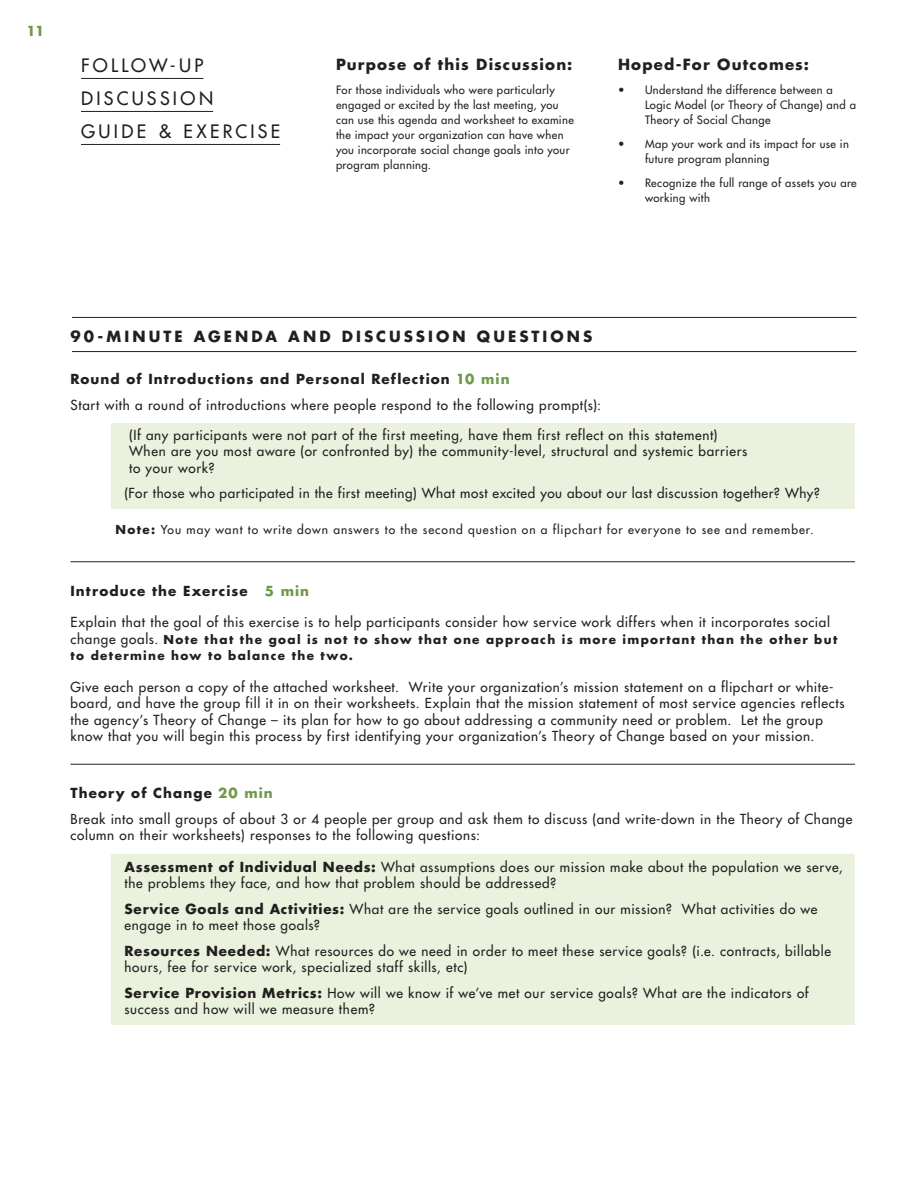
<style>
.page{position:relative;width:918px;height:1188px;background:#fff}
.page>*{position:absolute;margin:0;border:0;box-sizing:border-box;transform-origin:0 0}
.t1{font:500 18px/33px "Futura Std";letter-spacing:.18em;color:#231f20}
.t2{font:700 15px "Futura Std";letter-spacing:.08em;color:#231f20}
.t3{font:700 15px "Futura Std";letter-spacing:.205em;color:#231f20}
.t4{font:500 13.5px/16.5px "Futura Std";letter-spacing:.05em;color:#231f20}
.t5{font:700 13.5px "Futura Std";letter-spacing:.085em;color:#231f20}
.t6{font:700 13.5px "Futura Std";color:#6f984b}
.t7{font:700 12px/16.5px "Futura Std";letter-spacing:.11em;color:#231f20}
.t8{font:500 12px "Futura Std";letter-spacing:.08em;color:#231f20}
.t9{font:500 11.25px/15px "Futura Std";letter-spacing:.035em;color:#231f20}
.s1{font-weight:700}
.s2{font-weight:700;color:#6f984b}
.s3{font-weight:500;font-size:13.5px}
</style>
<div class="page">
<div style="left:112px;top:423px;width:743px;height:86px;background:#eaf1dd"></div>
<div style="left:112px;top:854px;width:743px;height:171px;background:#eaf1dd"></div>
<hr style="left:70px;top:561px;width:785px;height:1px;background:#231f20">
<hr style="left:70px;top:764px;width:785px;height:1px;background:#231f20">
<hr style="left:72px;top:351px;width:784px;height:1px;background:#231f20">
<hr style="left:72px;top:317px;width:784px;height:1px;background:#231f20">
<hr style="left:81px;top:78px;width:122px;height:1px;background:#231f20">
<hr style="left:81px;top:111px;width:132px;height:1px;background:#231f20">
<hr style="left:81px;top:144px;width:199px;height:1px;background:#231f20">
<p class="t6" style="left:26px;top:22px;width:19px">11</p>
<p class="t2" style="left:336px;top:54px;width:238px">Purpose of this Discussion:</p>
<p class="t9" style="left:336px;top:82px;width:239px">For those individuals who were particularly engaged or excited by the last meeting, you can use this agenda and worksheet to examine the impact your organization can have when you incorporate social change goals into your program planning.</p>
<h1 class="t1" style="left:81px;top:49px;width:201px">Foll ow-Up<br>Disc ussion<br>Guid e &amp; E xerc ise</h1>
<p class="t2" style="left:618px;top:54px;width:193px">Hoped-For Outcomes:</p>
<p class="t9" style="left:645px;top:82px;width:213px;text-indent:-27px">• Understand the difference between a<br>Logic Model (or Theory of Change) and a<br>Theory of Social Change</p>
<p class="t9" style="left:645px;top:136px;width:205px;text-indent:-27px">• Map your work and its impact for use in future program planning</p>
<p class="t9" style="left:645px;top:175px;width:213px;text-indent:-27px">• Recognize the full range of assets you are working with</p>
<p class="t2" style="left:70px;top:326px;width:87px">90-Mi nute</p>
<p class="t3" style="left:194px;top:326px;width:160px">Age nda and Dis</p>
<p class="t2" style="left:376px;top:326px;width:16px">cussio</p>
<p class="t2" style="left:453px;top:326px;width:44px">n Questio</p>
<p class="t2" style="left:567px;top:326px;width:25px">ns</p>
<p class="t4" style="left:70px;top:366px;width:532px;line-height:25.5px"><span class="s1">Round of Introductions and Personal Reflection</span> <span class="s2">10 min<br></span>Start with a round of introductions where people respond to the following prompt(s):</p>
<p class="t4" style="left:129px;top:426px;width:620px">(If any participants were not part of the first meeting, have them first reflect on this statement)<br>When are you most aware (or confronted by) the community-level, structural and systemic barriers to your work?</p>
<p class="t4" style="left:125px;top:485px;width:697px">(For those who participated in the first meeting) What most excited you about our last discussion together? Why?</p>
<p class="t8" style="left:116px;top:522px;width:699px"><span class="s1">N ote:</span> You may want to write down answers to the second question on a flipchart for everyone to see and remember.</p>
<p class="t5" style="left:71px;top:582px;width:179px">Introduce the Exercise</p>
<p class="t6" style="left:265px;top:582px;width:46px">5 min</p>
<p class="t4" style="left:71px;top:614px;width:761px">Explain that the goal of this exercise is to help participants consider how service work differs when it incorporates social</p>
<p class="t7" style="left:71px;top:631px;width:768px"><span class="s3">change goals.</span> Note that the goal is not to show that one approach is more important than the other but to determine how to balance the two.</p>
<p class="t4" style="left:71px;top:678px;width:776px">Give each person a copy of the attached worksheet. Write your organization’s mission statement on a flipchart or white&shy;board, and have the group fill it in on their worksheets. Explain that the mission statement of most service agencies reflects the agency’s Theory of Change – its plan for how to go about addressing a community need or problem. Let the group know that you will begin this process by first identifying your organization’s Theory of Change based on your mission.</p>
<p class="t4" style="left:71px;top:780px;width:783px;line-height:25.5px"><span class="s1">Theory of Change</span> <span class="s2">20 min<br></span>Break into small groups of about 3 or 4 people per group and ask them to discuss (and write-down in the Theory of Change</p>
<p class="t4" style="left:71px;top:827px;width:411px">column on their worksheets) responses to the following questions:</p>
<p class="t4" style="left:125px;top:858px;width:720px"><span class="s1">Assessment of Individual Needs:</span> What assumptions does our mission make about the population we serve, the problems they face, and how that problem should be addressed?</p>
<p class="t4" style="left:124px;top:900px;width:695px"><span class="s1">Service Goals and Activities:</span> What are the service goals outlined in our mission? What activities do we engage in to meet those goals?</p>
<p class="t4" style="left:124px;top:942px;width:708px"><span class="s1">Resources Needed:</span> What resources do we need in order to meet these service goals? (i.e. contracts, billable hours, fee for service work, specialized staff skills, etc)</p>
<p class="t4" style="left:124px;top:984px;width:686px"><span class="s1">Service Provision Metrics:</span> How will we know if we’ve met our service goals? What are the indicators of success and how will we measure them?</p>
</div>
